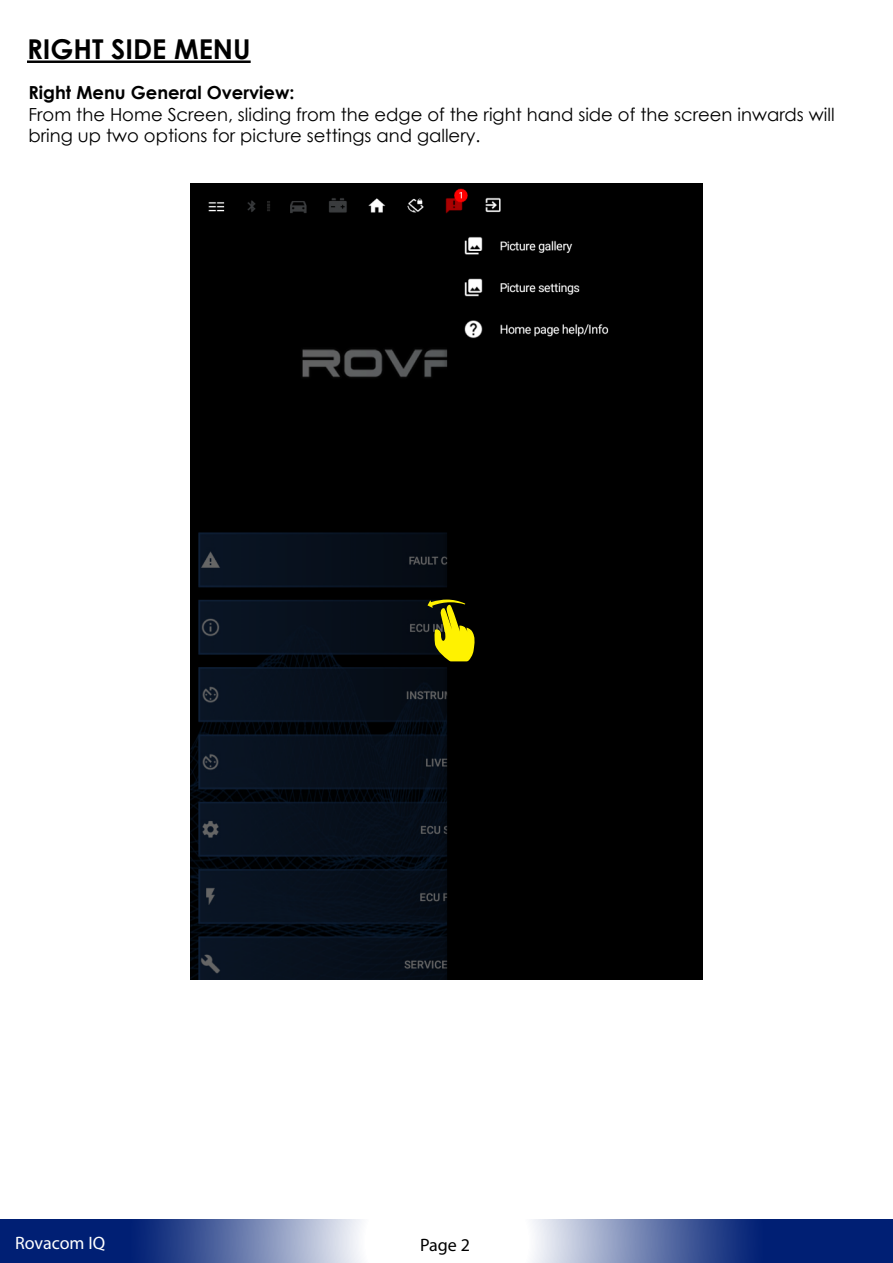
<style>
.page{position:relative;width:893px;height:1263px;background:#fff}
.page>*{position:absolute;margin:0;border:0;box-sizing:border-box;transform-origin:0 0}
.t1{font:700 27.3px "Century Gothic";color:#000}
.t2{font:18px/21.6px "Century Gothic";color:#000}
.t3{font:700 18px "Century Gothic";color:#000}
.t4{font:18px "Myriad Pro";color:#fff}
.t5{font:18px "Myriad Pro";color:#000}
</style>
<div class="page">
<hr style="left:27px;top:61px;width:224px;height:2px;background:#000">
<img style="left:190px;top:183px;width:513px;height:796px">
<svg style="left:427px;top:600px;width:49px;height:61px;background:#807b06"></svg>
<svg style="left:0;top:1219px;width:893px;height:44px"></svg>
<h1 class="t1" style="left:27px;top:29px;width:225px">RIGHT SIDE MENU</h1>
<p class="t3" style="left:29px;top:79px;width:268px">Right Menu General Overview:</p>
<p class="t2" style="left:29px;top:103px;width:808px">From the Home Screen, sliding from the edge of the right hand side of the screen inwards will bring up two options for picture settings and gallery.</p>
<p class="t4" style="left:15px;top:1232px;width:92px">Rovacom IQ</p>
<p class="t5" style="left:420px;top:1233px;width:51px">Page 2</p>
</div>
